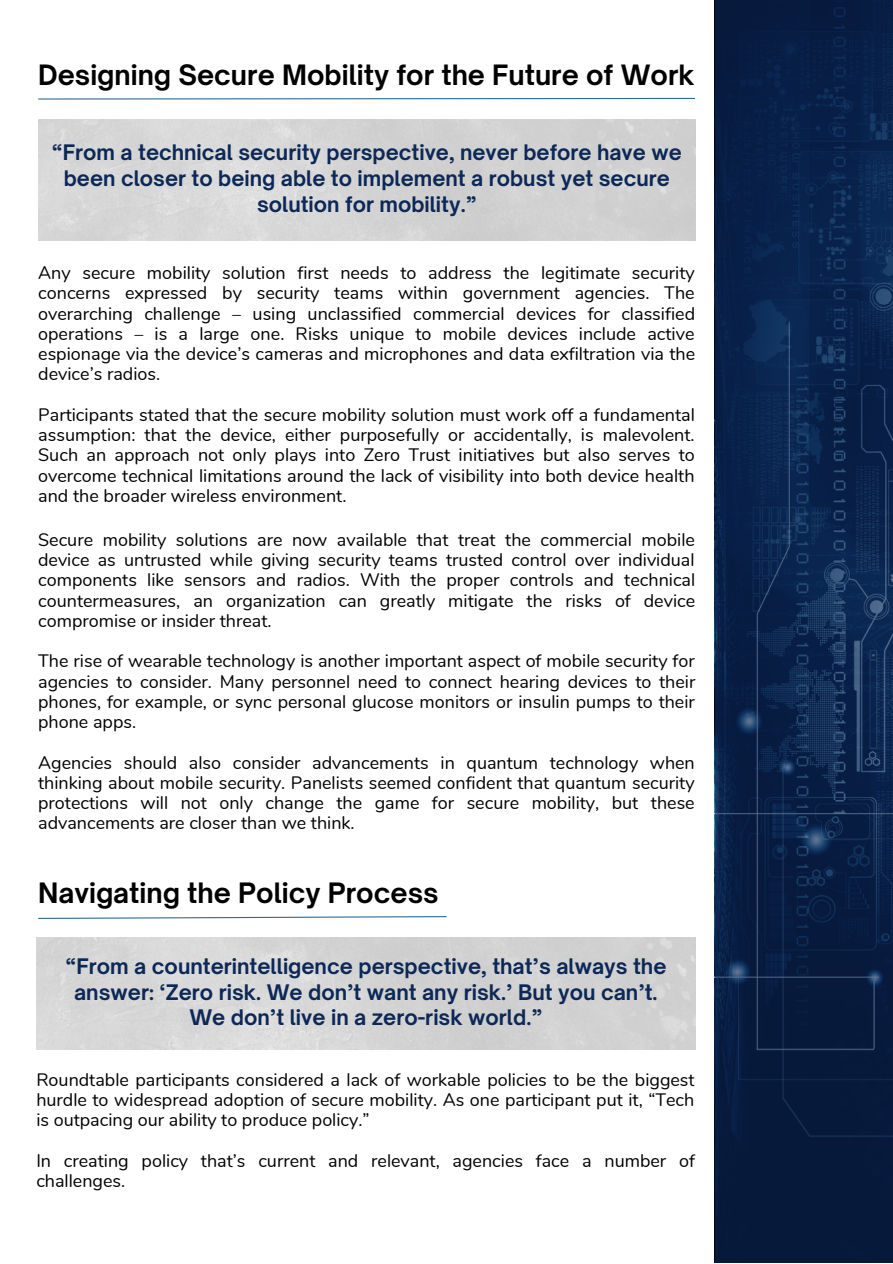
<style>
.page{position:relative;width:893px;height:1264px;background:#fff}
.page>*{position:absolute;margin:0;border:0;box-sizing:border-box;transform-origin:0 0}
.t1{font:700 26.85px "Open Sauce One";color:#000}
.t2{font:700 20.55px/25.8px "Open Sauce One";color:#0c2857;text-align:center}
.t3{font:700 20.4px/25.8px "Open Sauce One";color:#0c2857;text-align:center}
.t4{font:18px/20.2px "Nunito";color:#000;text-align:justify}
</style>
<div class="page">
<svg style="left:38px;top:97px;width:658px;height:3px"></svg>
<svg style="left:38px;top:916px;width:409px;height:3px"></svg>
<svg style="left:715px;top:0;width:177px;height:1262px;background:#0a2248"></svg>
<p class="t1" style="left:38px;top:58px;width:657px">Designing Secure Mobility for the Future of Work</p>
<p class="t3" style="left:52px;top:140px;width:631px">“From a technical security perspective, never before have we been closer to being able to implement a robust yet secure solution for mobility.”</p>
<p class="t4" style="left:38px;top:263px;width:658px">Any secure mobility solution first needs to address the legitimate security concerns expressed by security teams within government agencies. The overarching challenge – using unclassified commercial devices for classified operations – is a large one. Risks unique to mobile devices include active espionage via the device’s cameras and microphones and data exfiltration via the device’s radios.</p>
<p class="t4" style="left:38px;top:405px;width:658px">Participants stated that the secure mobility solution must work off a fundamental assumption: that the device, either purposefully or accidentally, is malevolent.<br>Such an approach not only plays into Zero Trust initiatives but also serves to overcome technical limitations around the lack of visibility into both device health and the broader wireless environment.</p>
<p class="t4" style="left:38px;top:530px;width:658px">Secure mobility solutions are now available that treat the commercial mobile device as untrusted while giving security teams trusted control over individual components like sensors and radios. With the proper controls and technical countermeasures, an organization can greatly mitigate the risks of device compromise or insider threat.</p>
<p class="t4" style="left:38px;top:651px;width:658px">The rise of wearable technology is another important aspect of mobile security for agencies to consider. Many personnel need to connect hearing devices to their phones, for example, or sync personal glucose monitors or insulin pumps to their phone apps.</p>
<p class="t4" style="left:38px;top:752px;width:658px">Agencies should also consider advancements in quantum technology when thinking about mobile security. Panelists seemed confident that quantum security protections will not only change the game for secure mobility, but these advancements are closer than we think.</p>
<p class="t1" style="left:38px;top:875px;width:402px">Navigating the Policy Process</p>
<p class="t2" style="left:65px;top:952px;width:602px">“From a counterintelligence perspective, that’s always the answer: ‘Zero risk. We don’t want any risk.’ But you can’t.<br>We don’t live in a zero-risk world.”</p>
<p class="t4" style="left:36px;top:1069px;width:659px">Roundtable participants considered a lack of workable policies to be the biggest hurdle to widespread adoption of secure mobility. As one participant put it, “Tech is outpacing our ability to produce policy.”</p>
<p class="t4" style="left:36px;top:1150px;width:660px">In creating policy that’s current and relevant, agencies face a number of challenges.</p>
</div>
